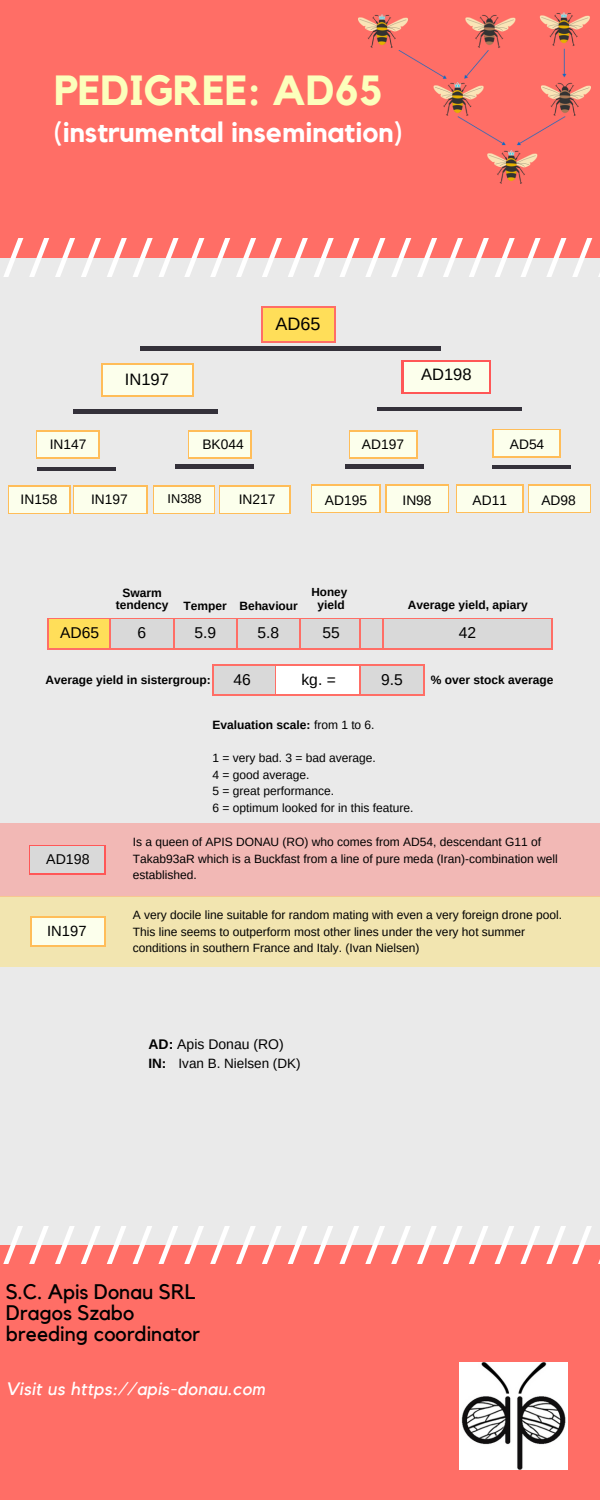
<style>
.page{position:relative;width:600px;height:1500px;background:#eaeaea}
.page>*{position:absolute;margin:0;border:0;box-sizing:border-box;transform-origin:0 0}
.t1{font:700 42px "Kollektif";color:#fcffbc}
.t2{font:700 28px "Kollektif";color:#fff}
.t3{font:21px/21px "Kollektif";color:#000}
.t4{font:italic 18px "Kollektif";letter-spacing:.02em;color:#fff}
.t5{font:18px "Arimo";color:#000}
.t6{font:16.5px "Arimo";color:#000}
.t7{font:15.6px "Arimo";color:#000}
.t8{font:14.8px "Arimo";color:#000}
.t9{font:14.2px "Arimo";color:#000}
.t10{font:14px "Arimo";color:#000}
.t11{font:13.8px "Arimo";color:#000}
.t12{font:13.5px "Arimo";color:#000}
.t13{font:12.8px "Arimo";color:#000}
.t14{font:12px/16.5px "Arimo";color:#000}
.t15{font:700 12px/12.4px "Arimo";color:#000;text-align:center}
.t16{font:700 11.7px "Arimo";color:#000}
.s1{font-weight:400}
.s2{font-weight:700}
</style>
<div class="page">
<div style="left:0;top:0;width:600px;height:257px;background:#ff6e66"></div>
<div style="left:0;top:1245px;width:600px;height:255px;background:#ff6e66"></div>
<svg style="left:0;top:239px;width:600px;height:37px"></svg>
<div style="left:0;top:823px;width:600px;height:73px;background:#f2b8b5"></div>
<svg style="left:3px;top:1226px;width:597px;height:38px"></svg>
<div style="left:261px;top:306px;width:75px;height:37px;background:linear-gradient(to right,#ffde59,#ffde59)"></div>
<div style="left:263px;top:309px;width:70px;height:32px;background:#ffde59"></div>
<hr style="left:140px;top:347px;width:301px;height:3px;background:#34313a">
<div style="left:101px;top:363px;width:92px;height:34px;background:#ffbd59"></div>
<div style="left:103px;top:365px;width:88px;height:30px;background:#fcffec"></div>
<div style="left:73px;top:486px;width:74px;height:28px;background:#fcffec"></div>
<div style="left:8px;top:486px;width:62px;height:28px;background:#fcffec"></div>
<svg style="left:219px;top:486px;width:72px;height:28px"></svg>
<div style="left:221px;top:488px;width:68px;height:24px;background:#fcffec"></div>
<div style="left:153px;top:486px;width:62px;height:28px;background:#fcffec"></div>
<hr style="left:73px;top:410px;width:145px;height:3px;background:#34313a">
<hr style="left:38px;top:467px;width:78px;height:4px;background:#34313a">
<div style="left:402px;top:360px;width:89px;height:34px;background:linear-gradient(to right,#ff5757,#ff5757)"></div>
<div style="left:404px;top:362px;width:85px;height:29px;background:#fcffec"></div>
<div style="left:349px;top:430px;width:68px;height:28px;background:linear-gradient(to bottom,#fcffec,#fcffec)"></div>
<div style="left:351px;top:432px;width:64px;height:25px;background:#fcffec"></div>
<div style="left:386px;top:485px;width:63px;height:28px;background:#fcffec"></div>
<div style="left:311px;top:485px;width:69px;height:28px;background:#fcffec"></div>
<div style="left:528px;top:485px;width:63px;height:28px;background:#fcffec"></div>
<svg style="left:456px;top:485px;width:68px;height:28px"></svg>
<div style="left:458px;top:487px;width:64px;height:24px;background:#fcffec"></div>
<hr style="left:377px;top:407px;width:145px;height:4px;background:#34313a">
<hr style="left:346px;top:465px;width:78px;height:3px;background:#34313a">
<hr style="left:492px;top:465px;width:78px;height:4px;background:#34313a">
<div style="left:29px;top:845px;width:76px;height:29px;background:#d9d9d9"></div>
<div style="left:0;top:896px;width:600px;height:71px;background:#f2e5b0"></div>
<svg style="left:30px;top:916px;width:75px;height:30px"></svg>
<div style="left:32px;top:918px;width:71px;height:27px;background:#fcffec"></div>
<img style="left:460px;top:1362px;width:107px;height:108px">
<img style="left:358px;top:13px;width:233px;height:171px">
<svg style="left:47px;top:618px;width:63px;height:32px"></svg>
<div style="left:50px;top:620px;width:61px;height:27px;background:#ffde59"></div>
<div style="left:110px;top:618px;width:65px;height:32px;background:linear-gradient(to right,#ff6e66,#ff6e66)"></div>
<div style="left:112px;top:620px;width:61px;height:27px;background:#d9d9d9"></div>
<div style="left:173px;top:618px;width:65px;height:32px;background:linear-gradient(to right,#ff6e66,#ff6e66)"></div>
<div style="left:175px;top:620px;width:61px;height:27px;background:#d9d9d9"></div>
<div style="left:236px;top:618px;width:65px;height:32px;background:linear-gradient(to right,#ff6e66,#ff6e66)"></div>
<div style="left:238px;top:620px;width:61px;height:27px;background:#d9d9d9"></div>
<div style="left:299px;top:618px;width:65px;height:32px;background:linear-gradient(to right,#ff6e66,#ff6e66)"></div>
<div style="left:301px;top:620px;width:61px;height:27px;background:#d9d9d9"></div>
<svg style="left:360px;top:618px;width:23px;height:32px"></svg>
<div style="left:362px;top:620px;width:22px;height:27px;background:#d9d9d9"></div>
<div style="left:383px;top:618px;width:170px;height:32px;background:linear-gradient(to right,#ff6e66,#ff6e66)"></div>
<div style="left:385px;top:620px;width:166px;height:27px;background:#d9d9d9"></div>
<div style="left:213px;top:664px;width:65px;height:32px;background:linear-gradient(to right,#ff6e66,#ff6e66)"></div>
<div style="left:215px;top:666px;width:61px;height:28px;background:#d9d9d9"></div>
<div style="left:275px;top:664px;width:87px;height:32px;background:#ff6e66"></div>
<div style="left:277px;top:666px;width:83px;height:28px;background:#fff"></div>
<div style="left:360px;top:664px;width:65px;height:32px;background:linear-gradient(to right,#ff6e66,#ff6e66)"></div>
<div style="left:362px;top:666px;width:61px;height:28px;background:#d9d9d9"></div>
<hr style="left:175px;top:465px;width:78px;height:3px;background:#34313a">
<div style="left:36px;top:430px;width:64px;height:28px;background:linear-gradient(to bottom,#ffbd59,#ffbd59)"></div>
<div style="left:38px;top:432px;width:60px;height:25px;background:#fcffec"></div>
<div style="left:188px;top:430px;width:64px;height:28px;background:linear-gradient(to bottom,#ffbd59,#ffbd59)"></div>
<div style="left:190px;top:432px;width:60px;height:25px;background:#fcffec"></div>
<div style="left:492px;top:429px;width:68px;height:28px;background:linear-gradient(to right,#fcffec,#fcffec)"></div>
<div style="left:494px;top:431px;width:65px;height:24px;background:#fcffec"></div>
<p class="t1" style="left:54px;top:71px;width:330px">PEDIGREE: AD65</p>
<h2 class="t2" style="left:54px;top:120px;width:350px">(instrumental insemination)</h2>
<h4 class="t6" style="left:125px;top:370px;width:46px">IN197</h4>
<p class="t5" style="left:275px;top:314px;width:46px">AD65</p>
<p class="t6" style="left:421px;top:365px;width:52px">AD198</p>
<p class="t11" style="left:50px;top:436px;width:38px">IN147</p>
<h6 class="t11" style="left:202px;top:437px;width:43px">BK044</h6>
<p class="t11" style="left:510px;top:436px;width:36px">AD54</p>
<p class="t11" style="left:362px;top:436px;width:44px">AD197</p>
<h4 class="t11" style="left:21px;top:492px;width:38px">IN158</h4>
<h4 class="t11" style="left:91px;top:492px;width:38px">IN197</h4>
<p class="t13" style="left:168px;top:492px;width:36px">IN388</p>
<p class="t11" style="left:239px;top:491px;width:38px">IN217</p>
<p class="t11" style="left:325px;top:493px;width:44px">AD195</p>
<p class="t11" style="left:403px;top:493px;width:31px">IN98</p>
<p class="t11" style="left:473px;top:493px;width:36px">AD11</p>
<p class="t11" style="left:541px;top:493px;width:36px">AD98</p>
<p class="t15" style="left:116px;top:587px;width:54px">Swarm tendency</p>
<p class="t15" style="left:184px;top:599px;width:45px">Temper</p>
<p class="t15" style="left:239px;top:599px;width:60px">Behaviour</p>
<p class="t16" style="left:312px;top:586px;width:37px">Honey</p>
<p class="t15" style="left:317px;top:599px;width:29px">yield</p>
<p class="t15" style="left:408px;top:599px;width:121px">Average yield, apiary</p>
<p class="t7" style="left:60px;top:624px;width:41px">AD65</p>
<p class="t7" style="left:138px;top:624px;width:10px">6</p>
<p class="t7" style="left:194px;top:624px;width:23px">5.9</p>
<p class="t7" style="left:257px;top:624px;width:23px">5.8</p>
<h6 class="t7" style="left:322px;top:624px;width:19px">55</h6>
<p class="t7" style="left:459px;top:624px;width:19px">42</p>
<p class="t15" style="left:45px;top:674px;width:167px">Average yield in sistergroup:</p>
<p class="t7" style="left:234px;top:671px;width:19px">46</p>
<p class="t7" style="left:301px;top:671px;width:36px">kg. =</p>
<p class="t7" style="left:381px;top:671px;width:23px">9.5</p>
<p class="t15" style="left:431px;top:674px;width:124px">% over stock average</p>
<p class="t15" style="left:213px;top:719px;width:164px">Evaluation scale: <span class="s1">from 1 to 6.</span></p>
<p class="t14" style="left:213px;top:750px;width:165px">1 = very bad. 3 = bad average.</p>
<p class="t14" style="left:213px;top:766px;width:99px">4 = good average.</p>
<h6 class="t14" style="left:213px;top:783px;width:123px">5 = great performance.</h6>
<p class="t14" style="left:213px;top:799px;width:202px">6 = optimum looked for in this feature.</p>
<p class="t9" style="left:46px;top:851px;width:45px">AD198</p>
<p class="t8" style="left:47px;top:922px;width:41px">IN197</p>
<p class="t14" style="left:133px;top:834px;width:427px">Is a queen of APIS DONAU (RO) who comes from AD54, descendant G11 of<br>Takab93aR which is a Buckfast from a line of pure meda (Iran)-combination well established.</p>
<p class="t14" style="left:133px;top:907px;width:431px">A very docile line suitable for random mating with even a very foreign drone pool.</p>
<p class="t14" style="left:133px;top:923px;width:394px">This line seems to outperform most other lines under the very hot summer conditions in southern France and Italy. (Ivan Nielsen)</p>
<p class="t10" style="left:149px;top:1037px;width:137px"><span class="s2">AD:</span> Apis Donau (RO)</p>
<p class="t12" style="left:149px;top:1056px;width:154px"><span class="s2">IN:</span> Ivan B. Nielsen (DK)</p>
<p class="t3" style="left:6px;top:1282px;width:196px">S.C. Apis Donau SRL<br>Dragos Szabo breeding coordinator</p>
<h1 class="t4" style="left:6px;top:1380px;width:261px">Visit us https://apis-donau.com</h1>
</div>
